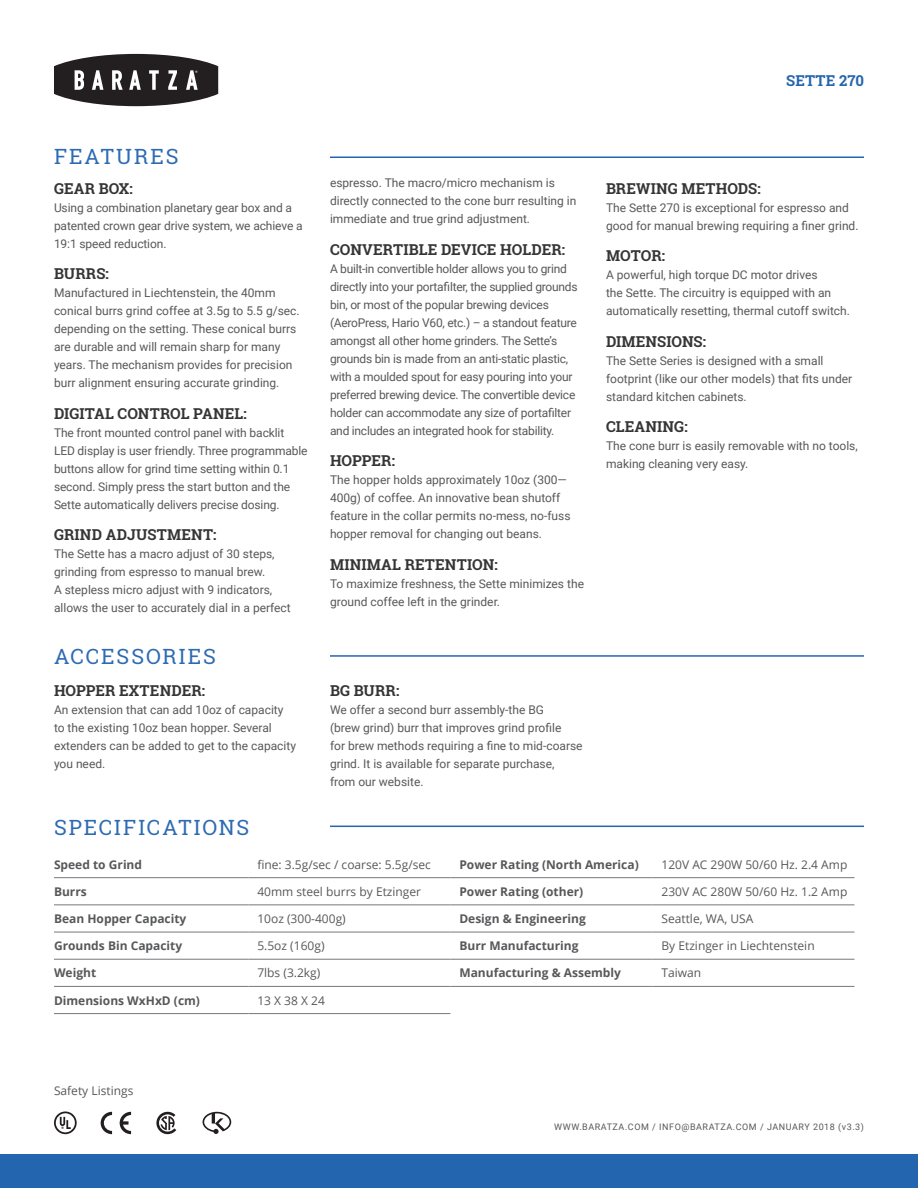
<style>
.page{position:relative;width:918px;height:1188px;background:#fff}
.page>*{position:absolute;margin:0;border:0;box-sizing:border-box;transform-origin:0 0}
.t1{font:21px "Roboto Slab";letter-spacing:.09em;color:#2d6bb3}
.t2{font:700 15px "Roboto Slab";letter-spacing:.01em;color:#363536}
.t3{font:700 15px "Roboto Slab";letter-spacing:.005em;color:#2465b0}
.t4{font:12px/18px "Roboto";color:#57585a}
.t5{font:12px/18px "Roboto";letter-spacing:-.02em;color:#57585a}
.table_body{font:12px "Open Sans";color:#57585a}
.table_body-2{font:700 12px "Open Sans";color:#57585a}
.t6{font:9px "Roboto";letter-spacing:.06em;color:#57585a}
.t7{font:6.3px "Myriad Pro";color:#fff}
</style>
<div class="page">
<div style="left:0;top:1154px;width:918px;height:34px;background:#2465b0"></div>
<svg style="left:54px;top:1112px;width:23px;height:22px"></svg>
<svg style="left:156px;top:1112px;width:20px;height:22px"></svg>
<svg style="left:101px;top:1112px;width:11px;height:22px"></svg>
<svg style="left:120px;top:1112px;width:11px;height:22px"></svg>
<svg style="left:203px;top:1112px;width:28px;height:22px"></svg>
<svg style="left:54px;top:54px;width:164px;height:52px"></svg>
<hr style="left:330px;top:157px;width:534px;height:1px;background:#2465b0">
<hr style="left:330px;top:655px;width:534px;height:2px;background:#2465b0">
<hr style="left:330px;top:826px;width:534px;height:1px;background:#2465b0">
<hr style="left:54px;top:877px;width:194px;height:1px;background:#76787b">
<hr style="left:248px;top:877px;width:202px;height:1px;background:#76787b">
<hr style="left:450px;top:877px;width:203px;height:1px;background:#76787b">
<hr style="left:652px;top:877px;width:202px;height:1px;background:#76787b">
<hr style="left:54px;top:904px;width:194px;height:1px;background:#76787b">
<hr style="left:248px;top:904px;width:202px;height:1px;background:#76787b">
<hr style="left:450px;top:904px;width:203px;height:1px;background:#76787b">
<hr style="left:652px;top:904px;width:202px;height:1px;background:#76787b">
<hr style="left:54px;top:932px;width:194px;height:1px;background:#76787b">
<hr style="left:248px;top:932px;width:202px;height:1px;background:#76787b">
<hr style="left:450px;top:932px;width:203px;height:1px;background:#76787b">
<hr style="left:652px;top:932px;width:202px;height:1px;background:#76787b">
<hr style="left:54px;top:959px;width:194px;height:1px;background:#76787b">
<hr style="left:248px;top:959px;width:202px;height:1px;background:#76787b">
<hr style="left:450px;top:959px;width:203px;height:1px;background:#76787b">
<hr style="left:652px;top:959px;width:202px;height:1px;background:#76787b">
<hr style="left:54px;top:986px;width:194px;height:1px;background:#76787b">
<hr style="left:248px;top:986px;width:202px;height:1px;background:#76787b">
<hr style="left:450px;top:986px;width:203px;height:1px;background:#76787b">
<hr style="left:652px;top:986px;width:202px;height:1px;background:#76787b">
<hr style="left:54px;top:1013px;width:194px;height:1px;background:#76787b">
<hr style="left:248px;top:1013px;width:202px;height:1px;background:#76787b">
<p class="t7" style="left:195px;top:69px;width:4px">®</p>
<p class="t3" style="left:786px;top:71px;width:79px">SETTE 270</p>
<p class="t1" style="left:54px;top:142px;width:126px">FEATURES</p>
<p class="t2" style="left:54px;top:178px;width:80px">GEAR BOX:</p>
<p class="t4" style="left:54px;top:198px;width:250px">Using a combination planetary gear box and a patented crown gear drive system, we achieve a<br>19:1 speed reduction.</p>
<p class="t2" style="left:54px;top:264px;width:56px">BURRS:</p>
<p class="t4" style="left:54px;top:284px;width:247px">Manufactured in Liechtenstein, the 40mm conical burrs grind coffee at 3.5g to 5.5 g/sec. depending on the setting. These conical burrs are durable and will remain sharp for many years. The mechanism provides for precision burr alignment ensuring accurate grinding.</p>
<p class="t2" style="left:54px;top:403px;width:194px">DIGITAL CONTROL PANEL:</p>
<p class="t4" style="left:54px;top:423px;width:255px">The front mounted control panel with backlit LED display is user friendly. Three programmable buttons allow for grind time setting within 0.1 second. Simply press the start button and the Sette automatically delivers precise dosing.</p>
<p class="t2" style="left:54px;top:525px;width:164px">GRIND ADJUSTMENT:</p>
<p class="t4" style="left:54px;top:545px;width:238px">The Sette has a macro adjust of 30 steps, grinding from espresso to manual brew.<br>A stepless micro adjust with 9 indicators, allows the user to accurately dial in a perfect</p>
<p class="t1" style="left:54px;top:642px;width:163px">ACCESSORIES</p>
<p class="t2" style="left:54px;top:680px;width:153px">HOPPER EXTENDER:</p>
<p class="t4" style="left:54px;top:700px;width:244px">An extension that can add 10oz of capacity to the existing 10oz bean hopper. Several extenders can be added to get to the capacity you need.</p>
<p class="t1" style="left:54px;top:813px;width:197px">SPECIFICATIONS</p>
<p class="t4" style="left:330px;top:173px;width:248px">espresso. The macro/micro mechanism is directly connected to the cone burr resulting in immediate and true grind adjustment.</p>
<p class="t2" style="left:330px;top:239px;width:237px">CONVERTIBLE DEVICE HOLDER:</p>
<p class="t5" style="left:330px;top:259px;width:249px">A built-in convertible holder allows you to grind directly into your portafilter, the supplied grounds bin, or most of the popular brewing devices (AeroPress, Hario V60, etc.) – a standout feature amongst all other home grinders. The Sette’s grounds bin is made from an anti-static plastic, with a moulded spout for easy pouring into your preferred brewing device. The convertible device holder can accommodate any size of portafilter and includes an integrated hook for stability.</p>
<p class="t2" style="left:330px;top:450px;width:67px">HOPPER:</p>
<p class="t4" style="left:330px;top:470px;width:242px">The hopper holds approximately 10oz (300— 400g) of coffee. An innovative bean shutoff feature in the collar permits no-mess, no-fuss hopper removal for changing out beans.</p>
<p class="t2" style="left:330px;top:554px;width:169px">MINIMAL RETENTION:</p>
<p class="t4" style="left:330px;top:574px;width:256px">To maximize freshness, the Sette minimizes the ground coffee left in the grinder.</p>
<p class="t2" style="left:606px;top:178px;width:156px">BREWING METHODS:</p>
<p class="t4" style="left:606px;top:198px;width:254px">The Sette 270 is exceptional for espresso and good for manual brewing requiring a finer grind.</p>
<p class="t2" style="left:606px;top:246px;width:61px">MOTOR:</p>
<p class="t4" style="left:606px;top:266px;width:246px">A powerful, high torque DC motor drives<br>the Sette. The circuitry is equipped with an automatically resetting, thermal cutoff switch.</p>
<p class="t2" style="left:606px;top:331px;width:102px">DIMENSIONS:</p>
<p class="t4" style="left:606px;top:351px;width:248px">The Sette Series is designed with a small footprint (like our other models) that fits under standard kitchen cabinets.</p>
<p class="t2" style="left:606px;top:417px;width:83px">CLEANING:</p>
<p class="t4" style="left:606px;top:437px;width:253px">The cone burr is easily removable with no tools, making cleaning very easy.</p>
<p class="t2" style="left:330px;top:680px;width:71px">BG BURR:</p>
<p class="t4" style="left:330px;top:700px;width:254px">We offer a second burr assembly-the BG<br>(brew grind) burr that improves grind profile<br>for brew methods requiring a fine to mid-coarse grind. It is available for separate purchase, from our website.</p>
<p class="table_body-2" style="left:54px;top:856px;width:90px">Speed to Grind</p>
<p class="table_body" style="left:257px;top:856px;width:175px">fine: 3.5g/sec / coarse: 5.5g/sec</p>
<p class="table_body-2" style="left:459px;top:856px;width:181px">Power Rating (North America)</p>
<p class="table_body" style="left:662px;top:856px;width:187px">120V AC 290W 50/60 Hz. 2.4 Amp</p>
<p class="table_body-2" style="left:54px;top:883px;width:34px">Burrs</p>
<p class="table_body" style="left:257px;top:883px;width:165px">40mm steel burrs by Etzinger</p>
<p class="table_body-2" style="left:459px;top:883px;width:125px">Power Rating (other)</p>
<p class="table_body" style="left:662px;top:883px;width:187px">230V AC 280W 50/60 Hz. 1.2 Amp</p>
<p class="table_body-2" style="left:54px;top:910px;width:134px">Bean Hopper Capacity</p>
<p class="table_body" style="left:257px;top:910px;width:90px">10oz (300-400g)</p>
<p class="table_body-2" style="left:459px;top:910px;width:128px">Design &amp; Engineering</p>
<p class="table_body" style="left:662px;top:910px;width:93px">Seattle, WA, USA</p>
<p class="table_body-2" style="left:54px;top:937px;width:130px">Grounds Bin Capacity</p>
<p class="table_body" style="left:257px;top:938px;width:69px">5.5oz (160g)</p>
<p class="table_body-2" style="left:459px;top:937px;width:121px">Burr Manufacturing</p>
<p class="table_body" style="left:662px;top:938px;width:155px">By Etzinger in Liechtenstein</p>
<p class="table_body-2" style="left:54px;top:965px;width:44px">Weight</p>
<p class="table_body" style="left:257px;top:965px;width:64px">7lbs (3.2kg)</p>
<p class="table_body-2" style="left:459px;top:965px;width:163px">Manufacturing &amp; Assembly</p>
<p class="table_body" style="left:662px;top:965px;width:41px">Taiwan</p>
<p class="table_body-2" style="left:54px;top:992px;width:148px">Dimensions WxHxD (cm)</p>
<p class="table_body" style="left:257px;top:992px;width:69px">13 X 38 X 24</p>
<p class="table_body" style="left:54px;top:1083px;width:81px">Safety Listings</p>
<p class="t6" style="left:554px;top:1120px;width:311px">WWW.BARATZA.COM / INFO@BARATZA.COM / JANUARY 2018 (v3.3)</p>
</div>
